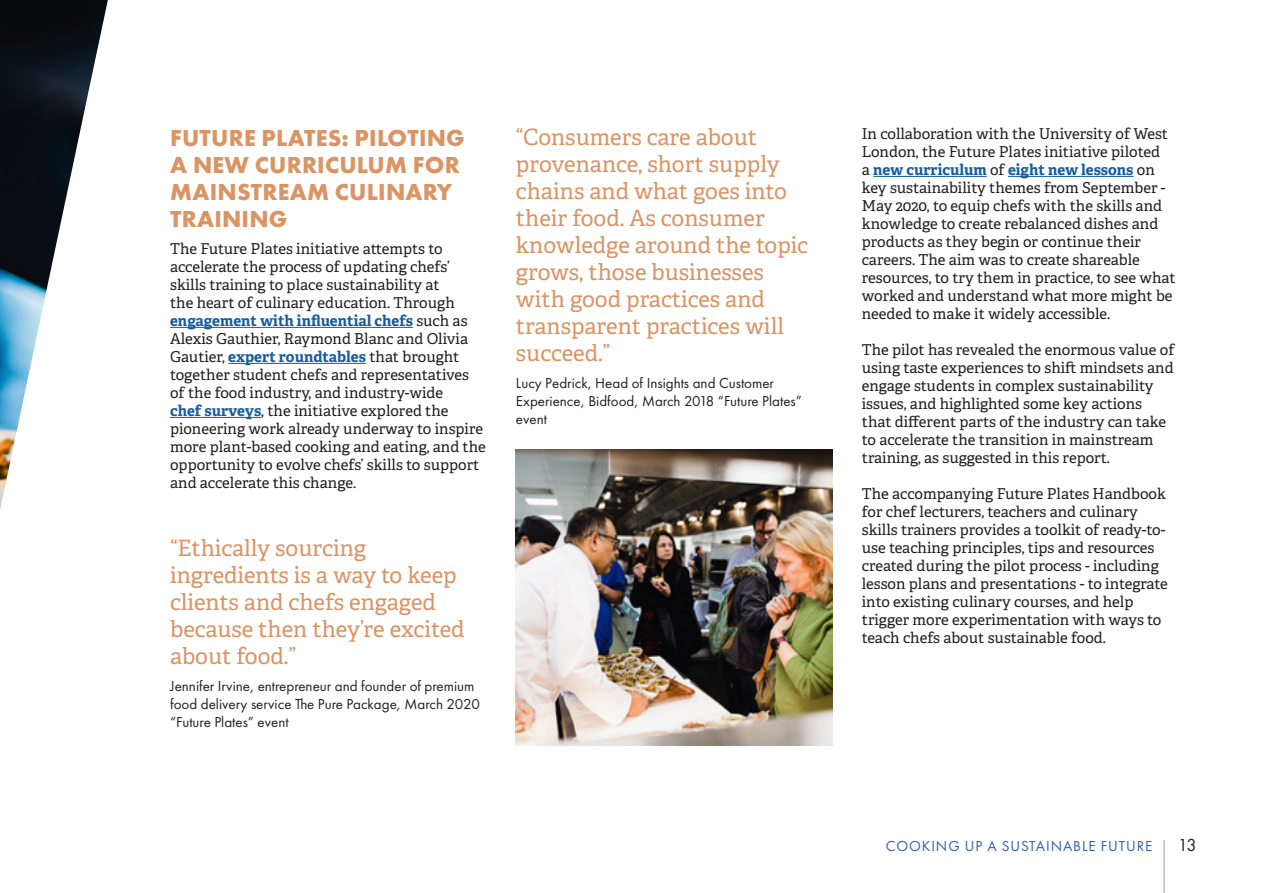
<style>
.page{position:relative;width:1263px;height:893px;background:#fff}
.page>*{position:absolute;margin:0;border:0;box-sizing:border-box;transform-origin:0 0}
.futura_PT_Subs{font:700 24px/27px "Futura PT";letter-spacing:.01em;color:#db9464}
.Adelle_Blue_15{font:22.5px/27px "Adelle";color:#db9464}
.t1{font:18px "Futura PT";color:#231f20}
.Adelle_general_text{font:15px/18px "Adelle";color:#231f20}
.Adelle_general_text-2{font:15px/18px "Futura PT";color:#231f20}
.t2{font:15px "Futura PT";letter-spacing:.06em;color:#2d60ad}
.s1{font-weight:700;color:#175d9e}
</style>
<div class="page">
<hr style="left:1163px;top:840px;width:2px;height:53px;background:#bcbdc0">
<img style="left:0;top:0;width:108px;height:509px">
<hr style="left:170px;top:327px;width:243px;height:1px;background:#175d9e">
<hr style="left:228px;top:363px;width:138px;height:1px;background:#175d9e">
<hr style="left:170px;top:417px;width:91px;height:1px;background:#175d9e">
<hr style="left:873px;top:176px;width:114px;height:1px;background:#175d9e">
<hr style="left:1008px;top:176px;width:125px;height:1px;background:#175d9e">
<img style="left:516px;top:450px;width:316px;height:296px">
<p class="futura_PT_Subs" style="left:170px;top:124px;width:296px">FUTURE PLATES: PILOTING<br>A NEW CURRICULUM FOR<br>MAINSTREAM CULINARY<br>TRAINING</p>
<p class="Adelle_general_text" style="left:170px;top:240px;width:317px">The Future Plates initiative attempts to accelerate the process of updating chefs’ skills training to place sustainability at<br>the heart of culinary education. Through <span class="s1">engagement with influential chefs</span> such as Alexis Gauthier, Raymond Blanc and Olivia Gautier, <span class="s1">expert roundtables</span> that brought together student chefs and representatives of the food industry, and industry-wide<br><span class="s1">chef surveys</span>, the initiative explored the pioneering work already underway to inspire more plant-based cooking and eating, and the opportunity to evolve chefs’ skills to support and accelerate this change.</p>
<p class="Adelle_Blue_15" style="left:170px;top:534px;width:296px">“Ethically sourcing ingredients is a way to keep clients and chefs engaged because then they’re excited about food.”</p>
<p class="Adelle_general_text-2" style="left:170px;top:677px;width:311px">Jennifer Irvine, entrepreneur and founder of premium food delivery service The Pure Package, March 2020 “Future Plates” event</p>
<p class="Adelle_Blue_15" style="left:516px;top:123px;width:294px">“Consumers care about provenance, short supply chains and what goes into their food. As consumer knowledge around the topic grows, those businesses with good practices and transparent practices will succeed.”</p>
<p class="Adelle_general_text-2" style="left:516px;top:373px;width:288px">Lucy Pedrick, Head of Insights and Customer<br>Experience, Bidfood, March 2018 “Future Plates” event</p>
<p class="Adelle_general_text" style="left:862px;top:125px;width:315px">In collaboration with the University of West London, the Future Plates initiative piloted<br>a <span class="s1">new curriculum</span> of <span class="s1">eight new lessons</span> on key sustainability themes from September - May 2020, to equip chefs with the skills and knowledge to create rebalanced dishes and products as they begin or continue their careers. The aim was to create shareable resources, to try them in practice, to see what worked and understand what more might be needed to make it widely accessible.</p>
<p class="Adelle_general_text" style="left:862px;top:341px;width:314px">The pilot has revealed the enormous value of using taste experiences to shift mindsets and engage students in complex sustainability issues, and highlighted some key actions that different parts of the industry can take to accelerate the transition in mainstream training, as suggested in this report.</p>
<p class="Adelle_general_text" style="left:862px;top:485px;width:308px">The accompanying Future Plates Handbook for chef lecturers, teachers and culinary skills trainers provides a toolkit of ready-to&shy;use teaching principles, tips and resources created during the pilot process - including lesson plans and presentations - to integrate into existing culinary courses, and help trigger more experimentation with ways to teach chefs about sustainable food.</p>
<p class="t2" style="left:886px;top:837px;width:268px">COOKING UP A SUSTAINABLE FUTURE</p>
<p class="t1" style="left:1178px;top:834px;width:20px">13</p>
</div>
